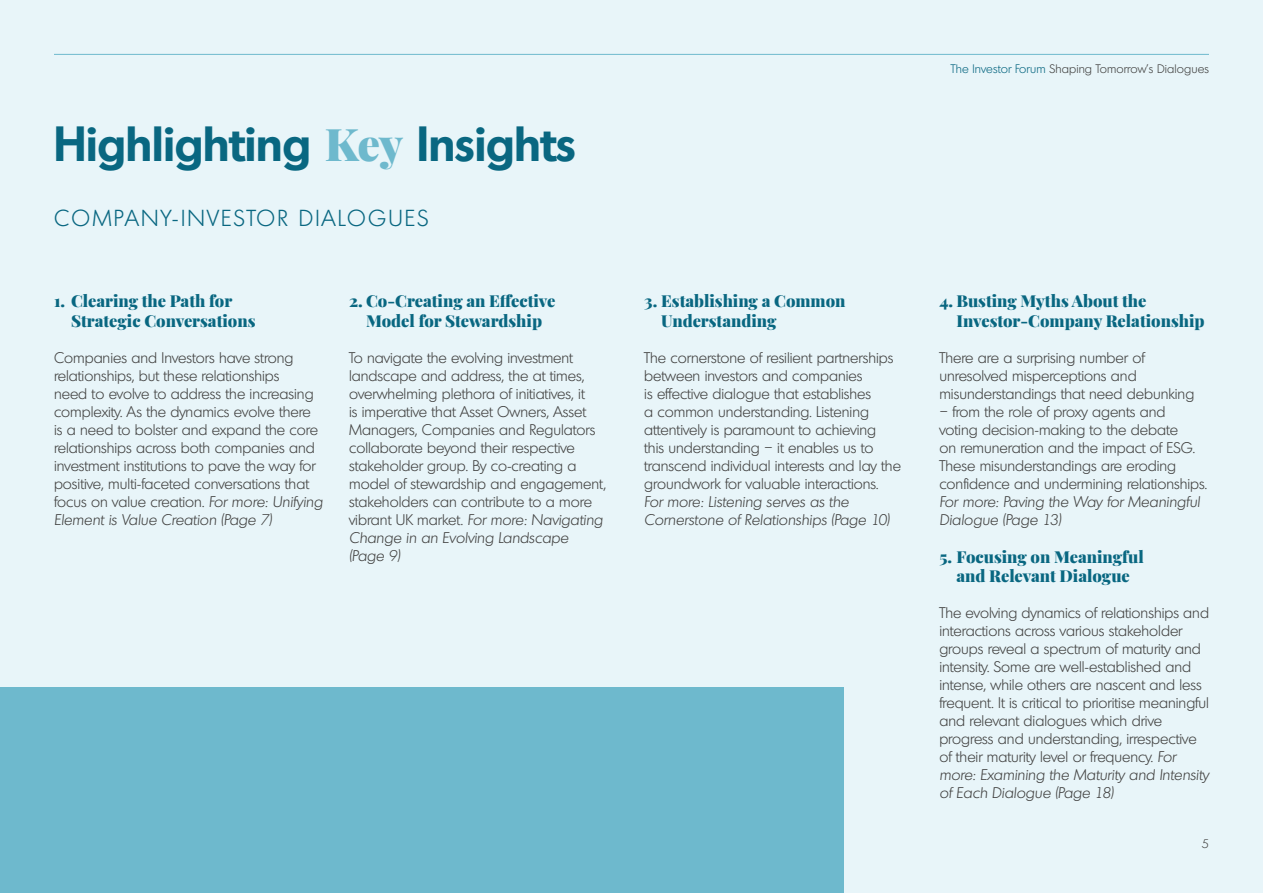
<style>
.page{position:relative;width:1263px;height:893px;background:#e8f5f9}
.page>*{position:absolute;margin:0;border:0;box-sizing:border-box;transform-origin:0 0}
.t1{font:700 48px "Montreal Serial";color:#096781}
.t2{font:300 22.5px "Montreal Serial";letter-spacing:.1em;color:#096781}
.t3{font:900 16.5px/19.8px "Playfair Display";color:#096781}
.t4{font:300 15px/18px "Montreal Serial";color:#424241}
.t5{font:italic 300 15px/18px "Montreal Serial";color:#424241}
.t6{font:300 12px "Montreal Serial";letter-spacing:.01em;color:#424241}
.s1{font-family:"Playfair Display";font-weight:900;font-size:45px;color:#6eb9cd}
.s2{font-style:italic}
.s3{color:#096781}
</style>
<div class="page">
<hr style="left:54px;top:54px;width:1155px;height:1px;background:#6eb9cd">
<div style="left:0;top:688px;width:844px;height:205px;background:#6eb9cd"></div>
<h1 class="t1" style="left:54px;top:112px;width:523px">Highlighting <span class="s1">Key</span> Insights</h1>
<h2 class="t2" style="left:54px;top:204px;width:376px">COMPANY-INVESTOR DIALOGUES</h2>
<p class="t3" style="left:71px;top:289px;width:186px;text-indent:-17px">1. Clearing the Path for<br>Strategic Conversations</p>
<p class="t4" style="left:54px;top:348px;width:270px">Companies and Investors have strong relationships, but these relationships<br>need to evolve to address the increasing complexity. As the dynamics evolve there is a need to bolster and expand the core relationships across both companies and investment institutions to pave the way for positive, multi-faceted conversations that focus on value creation. <span class="s2">For more: Unifying Element is Value Creation (Page 7)</span></p>
<p class="t3" style="left:349px;top:289px;width:208px;text-align:center">2. Co-Creating an Effective<br>Model for Stewardship</p>
<p class="t4" style="left:349px;top:348px;width:259px">To navigate the evolving investment landscape and address, the at times, overwhelming plethora of initiatives, it<br>is imperative that Asset Owners, Asset Managers, Companies and Regulators collaborate beyond their respective stakeholder group. By co-creating a model of stewardship and engagement, stakeholders can contribute to a more vibrant UK market. <span class="s2">For more: Navigating Change in an Evolving Landscape (Page 9)</span></p>
<p class="t3" style="left:661px;top:289px;width:186px;text-indent:-17px">3. Establishing a Common<br>Understanding</p>
<p class="t4" style="left:644px;top:348px;width:258px">The cornerstone of resilient partnerships between investors and companies<br>is effective dialogue that establishes<br>a common understanding. Listening attentively is paramount to achieving<br>this understanding – it enables us to transcend individual interests and lay the groundwork for valuable interactions.</p>
<p class="t5" style="left:644px;top:492px;width:247px">For more: Listening serves as the<br>Cornerstone of Relationships (Page 10)</p>
<p class="t6" style="left:951px;top:62px;width:259px"><span class="s3">The Investor Forum</span> Shaping Tomorrow’s Dialogues</p>
<p class="t3" style="left:956px;top:289px;width:250px;text-indent:-17px">4. Busting Myths About the<br>Investor-Company Relationship</p>
<p class="t4" style="left:939px;top:348px;width:256px">There are a surprising number of unresolved misperceptions and misunderstandings that need debunking</p>
<p class="t4" style="left:939px;top:402px;width:269px">– from the role of proxy agents and voting decision-making to the debate<br>on remuneration and the impact of ESG.<br>These misunderstandings are eroding confidence and undermining relationships.</p>
<p class="t5" style="left:939px;top:492px;width:262px">For more: Paving the Way for Meaningful<br>Dialogue (Page 13)</p>
<p class="t3" style="left:939px;top:545px;width:206px;text-align:center">5. Focusing on Meaningful and Relevant Dialogue</p>
<p class="t4" style="left:939px;top:604px;width:271px">The evolving dynamics of relationships and interactions across various stakeholder groups reveal a spectrum of maturity and intensity. Some are well-established and intense, while others are nascent and less frequent. It is critical to prioritise meaningful and relevant dialogues which drive progress and understanding, irrespective of their maturity level or frequency. <span class="s2">For more: Examining the Maturity and Intensity of Each Dialogue (Page 18)</span></p>
<p class="t6" style="left:1202px;top:836px;width:8px">5</p>
</div>
